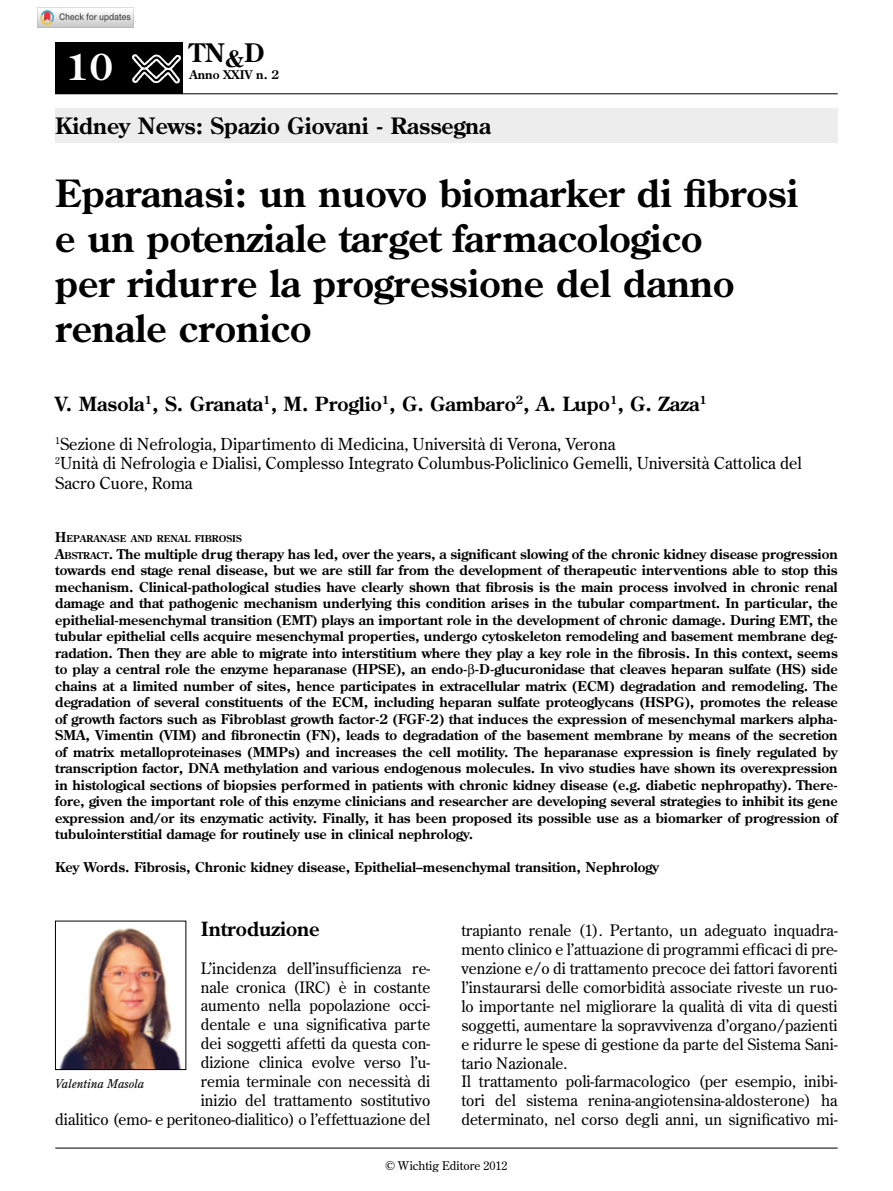
<style>
.page{position:relative;width:893px;height:1191px;background:#fff}
.page>*{position:absolute;margin:0;border:0;box-sizing:border-box;transform-origin:0 0}
.t1{font:700 37.5px/45px "Century Old Style Std";color:#000}
.t2{font:700 36px "Century Old Style Std";color:#fff}
.t3{font:700 25.5px "Century Old Style Std";color:#000}
.t4{font:700 22.5px "Century Old Style Std";color:#000}
.t5{font:700 19.5px "Century Old Style Std";color:#000}
.t6{font:16.5px/19.8px "Century Old Style Std";color:#000}
.t7{font:15.75px/18.9px "Century Old Style Std";color:#000}
.t8{font:700 13.5px/16.5px "Century Old Style Std";color:#000;text-align:justify}
.t9{font:12px "Century Old Style Std";color:#000}
.t10{font:italic 12px "Century Old Style Std";color:#000}
.t11{font:700 12px "Century Old Style Std";color:#000}
.t12{font:700 9.45px "Century Old Style Std";color:#000}
.s1{font-size:13.5px}
.s2{font-style:inherit}
.s3{font-size:9.45px}
</style>
<div class="page">
<hr style="left:55px;top:93px;width:783px;height:1px;background:#000">
<div style="left:55px;top:43px;width:128px;height:51px;background:#000"></div>
<img style="left:132px;top:54px;width:49px;height:30px">
<hr style="left:55px;top:1147px;width:783px;height:1px;background:#000">
<div style="left:55px;top:108px;width:783px;height:34px;background:#ededed"></div>
<img style="left:59px;top:927px;width:123px;height:140px">
<div style="left:55px;top:921px;width:131px;height:148px;border:1px solid #000"></div>
<img style="left:38px;top:8px;width:96px;height:19px">
<h2 class="t2" style="left:66px;top:44px;width:49px">10</h2>
<h3 class="t3" style="left:190px;top:36px;width:76px">TN<sub>&amp;</sub>D</h3>
<p class="t11" style="left:190px;top:67px;width:91px">Anno XXIV n. 2</p>
<h3 class="t4" style="left:55px;top:111px;width:437px">Kidney News: Spazio Giovani - Rassegna</h3>
<h1 class="t1" style="left:55px;top:170px;width:744px">Eparanasi: un nuovo biomarker di fibrosi e un potenziale target farmacologico<br>per ridurre la progressione del danno renale cronico</h1>
<h3 class="t5" style="left:55px;top:391px;width:653px">V. Masola<sup>1</sup>, S. Granata<sup>1</sup>, M. Proglio<sup>1</sup>, G. Gambaro<sup>2</sup>, A. Lupo<sup>1</sup>, G. Zaza<sup>1</sup></h3>
<p class="t6" style="left:55px;top:433px;width:748px"><sup>1</sup>Sezione di Nefrologia, Dipartimento di Medicina, Università di Verona, Verona<br><sup>2</sup>Unità di Nefrologia e Dialisi, Complesso Integrato Columbus-Policlinico Gemelli, Università Cattolica del<br>Sacro Cuore, Roma</p>
<p class="t12" style="left:55px;top:532px;width:188px"><span class="s1">H</span>EPARANASE AND RENAL FIBROSIS</p>
<p class="t8" style="left:55px;top:545px;width:784px"><span class="s2">A</span><span class="s3">BSTRACT</span>. The multiple drug therapy has led, over the years, a significant slowing of the chronic kidney disease progression towards end stage renal disease, but we are still far from the development of therapeutic interventions able to stop this mechanism. Clinical-pathological studies have clearly shown that fibrosis is the main process involved in chronic renal damage and that pathogenic mechanism underlying this condition arises in the tubular compartment. In particular, the epithelial-mesenchymal transition (EMT) plays an important role in the development of chronic damage. During EMT, the tubular epithelial cells acquire mesenchymal properties, undergo cytoskeleton remodeling and basement membrane deg&shy;radation. Then they are able to migrate into interstitium where they play a key role in the fibrosis. In this context, seems to play a central role the enzyme heparanase (HPSE), an endo- -D-glucuronidase that cleaves heparan sulfate (HS) side chains at a limited number of sites, hence participates in extracellular matrix (ECM) degradation and remodeling. The degradation of several constituents of the ECM, including heparan sulfate proteoglycans (HSPG), promotes the release of growth factors such as Fibroblast growth factor-2 (FGF-2) that induces the expression of mesenchymal markers alpha-SMA, Vimentin (VIM) and fibronectin (FN), leads to degradation of the basement membrane by means of the secretion of matrix metalloproteinases (MMPs) and increases the cell motility. The heparanase expression is finely regulated by transcription factor, DNA methylation and various endogenous molecules. In vivo studies have shown its overexpression in histological sections of biopsies performed in patients with chronic kidney disease (e.g. diabetic nephropathy). There&shy;fore, given the important role of this enzyme clinicians and researcher are developing several strategies to inhibit its gene expression and/or its enzymatic activity. Finally, it has been proposed its possible use as a biomarker of progression of tubulointerstitial damage for routinely use in clinical nephrology.</p>
<p class="t8" style="left:55px;top:858px;width:605px">Key Words. Fibrosis, Chronic kidney disease, Epithelial–mesenchymal transition, Nephrology</p>
<h3 class="t5" style="left:201px;top:916px;width:120px">Introduzione</h3>
<p class="t7" style="left:55px;top:958px;width:377px;text-align:right">L’incidenza dell’insufficienza re-<br>nale cronica (IRC) è in costante<br>aumento nella popolazione occi-<br>dentale e una significativa parte<br>dei soggetti affetti da questa con-<br>dizione clinica evolve verso l’u-<br>remia terminale con necessità di<br>inizio del trattamento sostitutivo<br>dialitico (emo- e peritoneo-dialitico) o l’effettuazione del</p>
<p class="t10" style="left:55px;top:1076px;width:90px">Valentina Masola</p>
<p class="t7" style="left:461px;top:920px;width:378px">trapianto renale (1). Pertanto, un adeguato inquadra&shy;mento clinico e l’attuazione di programmi efficaci di pre&shy;venzione e/o di trattamento precoce dei fattori favorenti l’instaurarsi delle comorbidità associate riveste un ruo&shy;lo importante nel migliorare la qualità di vita di questi soggetti, aumentare la sopravvivenza d’organo/pazienti e ridurre le spese di gestione da parte del Sistema Sani&shy;tario Nazionale.<br>Il trattamento poli-farmacologico (per esempio, inibi&shy;tori del sistema renina-angiotensina-aldosterone) ha determinato, nel corso degli anni, un significativo mi-</p>
<p class="t9" style="left:385px;top:1158px;width:124px">© Wichtig Editore 2012</p>
</div>
